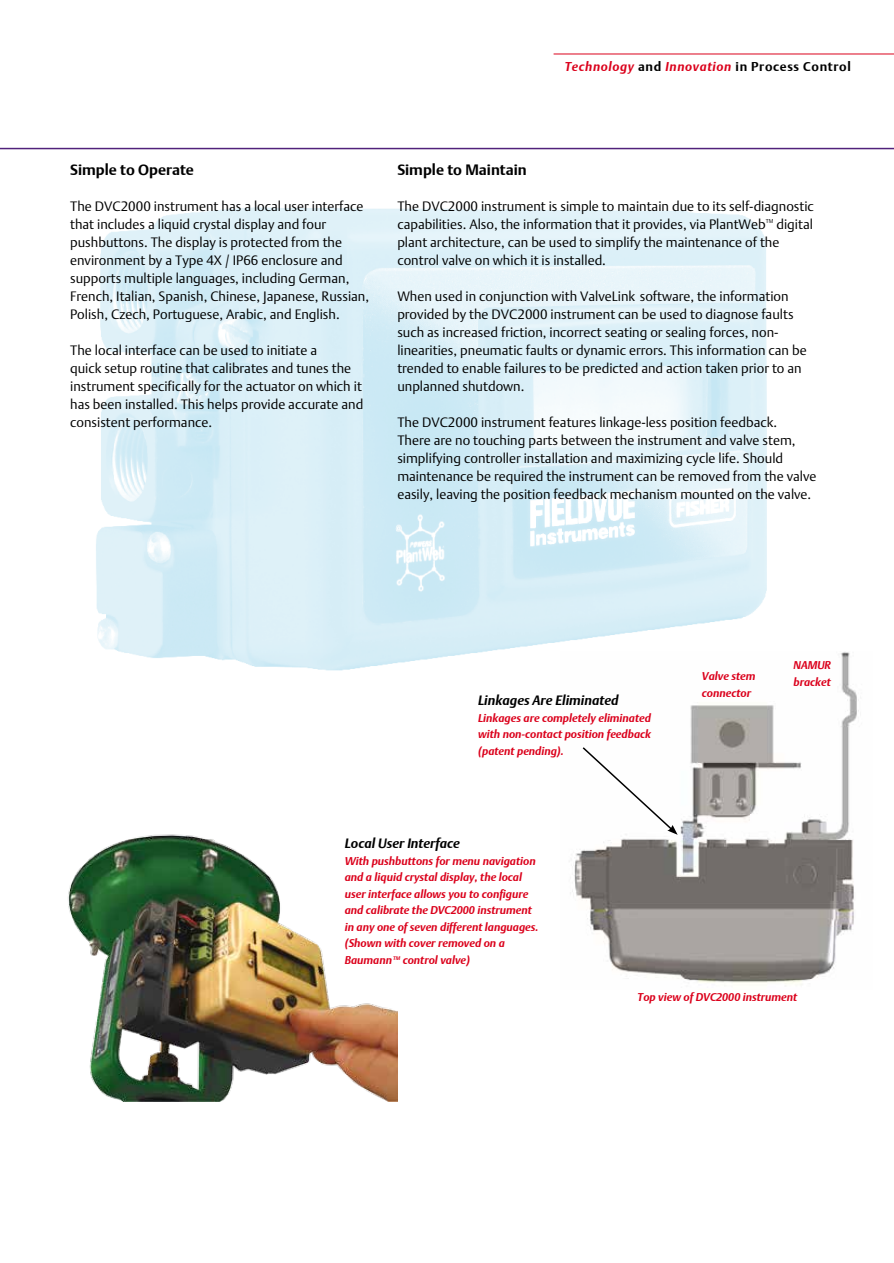
<style>
.page{position:relative;width:894px;height:1263px;background:#fff}
.page>*{position:absolute;margin:0;border:0;box-sizing:border-box;transform-origin:0 0}
.t1{font:700 15px "DTL Argo T";color:#000}
.t2{font:300 13.5px/18px "DTL Argo T";color:#000}
.t3{font:italic 700 13.5px "DTL Argo T";color:#000}
.t4{font:italic 700 12.75px "DTL Argo T";letter-spacing:.05em;color:#db001b}
.t5{font:italic 700 11.25px/16.5px "DTL Argo T";color:#db001b}
.t6{font:300 5.7px "DTL Argo T";color:#000}
.s1{font-style:normal;color:#000}
</style>
<div class="page">
<img style="left:96px;top:207px;width:671px;height:464px">
<hr style="left:553px;top:54px;width:340px;height:1px;background:#db001b">
<hr style="left:0;top:148px;width:893px;height:1px;background:#51227b">
<div style="left:514px;top:651px;width:370px;height:338px;background:#fff"></div>
<img style="left:572px;top:652px;width:287px;height:333px">
<svg style="left:581px;top:745px;width:96px;height:89px"></svg>
<img style="left:68px;top:834px;width:329px;height:267px">
<p class="t4" style="left:564px;top:59px;width:287px">Technology <span class="s1">and</span> Innovation <span class="s1">in Process Control</span></p>
<p class="t1" style="left:70px;top:161px;width:125px">Simple to Operate</p>
<p class="t2" style="left:70px;top:197px;width:300px">The DVC2000 instrument has a local user interface that includes a liquid crystal display and four pushbuttons. The display is protected from the environment by a Type 4X / IP66 enclosure and supports multiple languages, including German, French, Italian, Spanish, Chinese, Japanese, Russian, Polish, Czech, Portuguese, Arabic, and English.</p>
<p class="t2" style="left:70px;top:341px;width:294px">The local interface can be used to initiate a<br>quick setup routine that calibrates and tunes the instrument specifically for the actuator on which it has been installed. This helps provide accurate and consistent performance.</p>
<p class="t1" style="left:397px;top:161px;width:131px">Simple to Maintain</p>
<p class="t2" style="left:397px;top:197px;width:418px">The DVC2000 instrument is simple to maintain due to its self-diagnostic capabilities. Also, the information that it provides, via PlantWeb</p>
<p class="t2" style="left:397px;top:215px;width:417px;text-indent:379px">digital plant architecture, can be used to simplify the maintenance of the control valve on which it is installed.</p>
<p class="t2" style="left:397px;top:287px;width:410px">When used in conjunction with ValveLink software, the information provided by the DVC2000 instrument can be used to diagnose faults such as increased friction, incorrect seating or sealing forces, non&shy;linearities, pneumatic faults or dynamic errors. This information can be trended to enable failures to be predicted and action taken prior to an unplanned shutdown.</p>
<p class="t2" style="left:397px;top:413px;width:420px">The DVC2000 instrument features linkage-less position feedback.<br>There are no touching parts between the instrument and valve stem, simplifying controller installation and maximizing cycle life. Should maintenance be required the instrument can be removed from the valve easily, leaving the position feedback mechanism mounted on the valve.</p>
<p class="t6" style="left:765px;top:217px;width:9px">TM</p>
<p class="t3" style="left:478px;top:692px;width:142px">Linkages Are Eliminated</p>
<p class="t5" style="left:478px;top:709px;width:174px;text-align:justify">Linkages are completely eliminated with non-contact position feedback (patent pending).</p>
<p class="t5" style="left:701px;top:668px;width:55px">Valve stem connector</p>
<p class="t5" style="left:793px;top:657px;width:39px">NAMUR bracket</p>
<p class="t3" style="left:344px;top:835px;width:116px">Local User Interface</p>
<p class="t5" style="left:344px;top:852px;width:195px">With pushbuttons for menu navigation and a liquid crystal display, the local user interface allows you to configure and calibrate the DVC2000 instrument in any one of seven different languages. (Shown with cover removed on a Baumann <sup>TM</sup> control valve)</p>
<p class="t5" style="left:637px;top:989px;width:161px">Top view of DVC2000 instrument</p>
</div>
